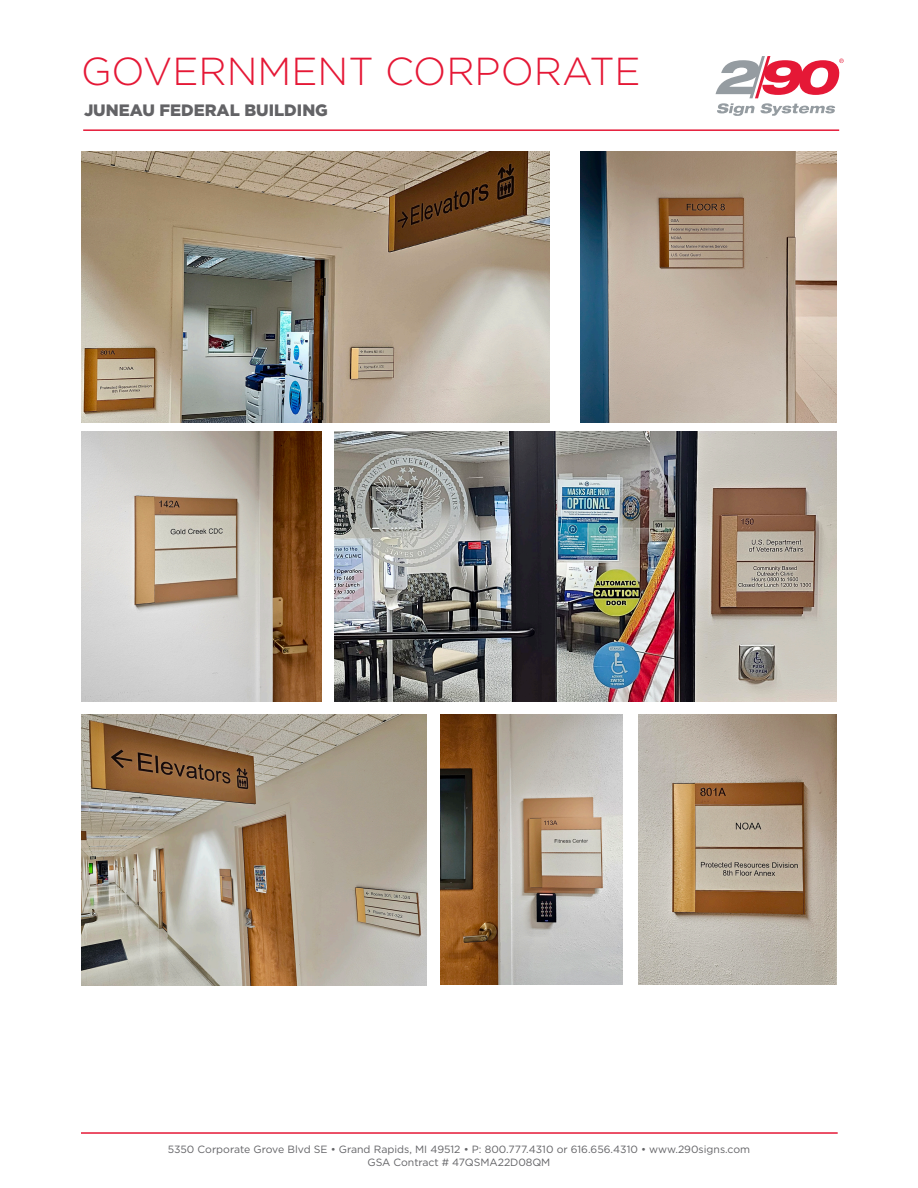
<style>
.page{position:relative;width:918px;height:1188px;background:#fff}
.page>*{position:absolute;margin:0;border:0;box-sizing:border-box;transform-origin:0 0}
.micro_page{font:300 39px "Gotham";color:#e51836}
.micro_page-2{font:900 16.5px "Gotham";color:#636366}
.t1{font:10.5px "Gotham";color:#636366}
</style>
<div class="page">
<hr style="left:81px;top:1132px;width:757px;height:2px;background:#e51836">
<hr style="left:83px;top:129px;width:756px;height:2px;background:#e51836">
<svg style="left:716px;top:56px;width:128px;height:60px"></svg>
<img style="left:81px;top:152px;width:468px;height:270px">
<img style="left:581px;top:152px;width:256px;height:270px">
<img style="left:335px;top:432px;width:501px;height:270px">
<img style="left:81px;top:431px;width:240px;height:271px">
<img style="left:441px;top:714px;width:181px;height:271px">
<img style="left:639px;top:714px;width:197px;height:271px">
<img style="left:81px;top:715px;width:345px;height:270px">
<p class="micro_page" style="left:81px;top:47px;width:561px">GOVERNMENT CORPORATE</p>
<p class="micro_page-2" style="left:84px;top:99px;width:245px">JUNEAU FEDERAL BUILDING</p>
<p class="t1" style="left:168px;top:1143px;width:584px">5350 Corporate Grove Blvd SE • Grand Rapids, MI 49512 • P: 800.777.4310 or 616.656.4310 • www.290signs.com</p>
<p class="t1" style="left:368px;top:1155px;width:184px">GSA Contract # 47QSMA22D08QM</p>
</div>
